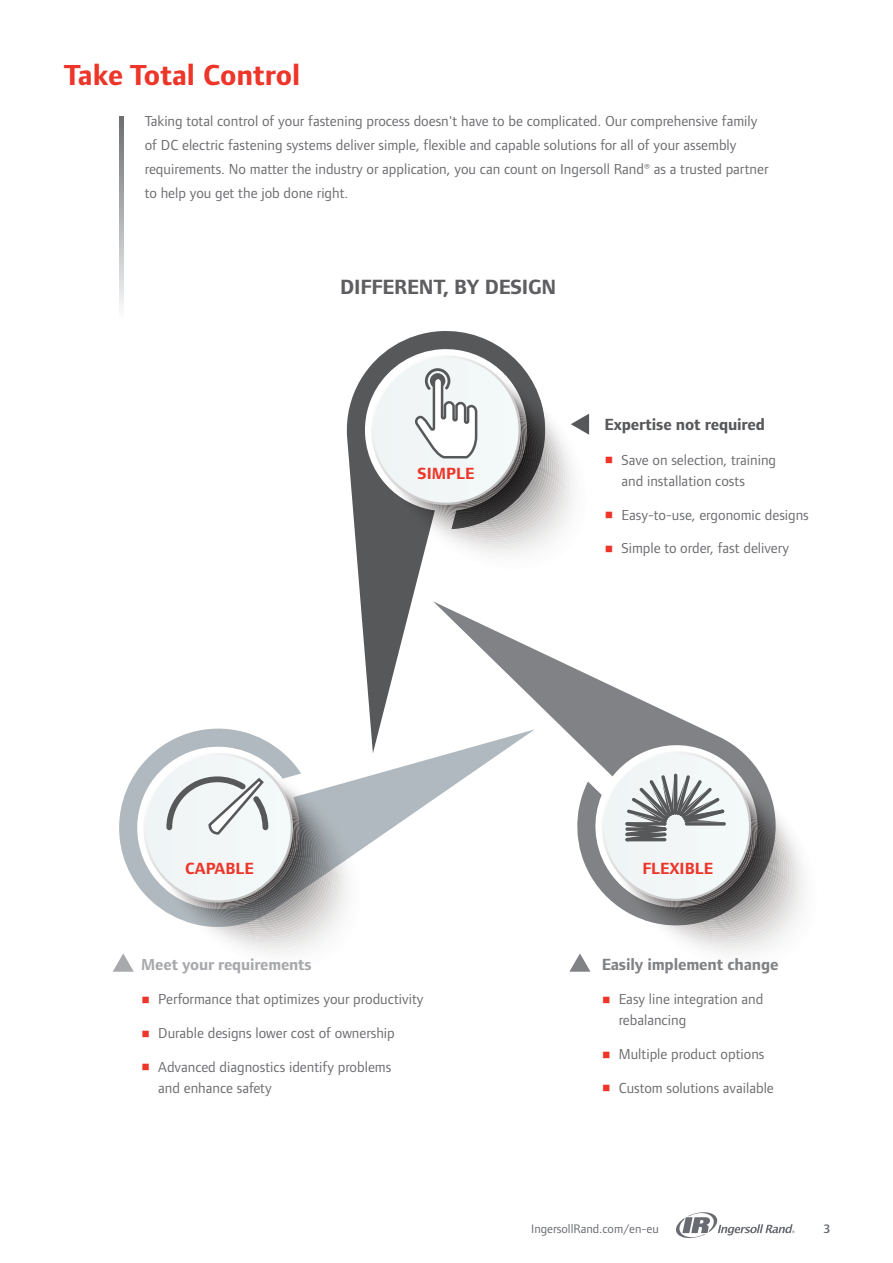
<style>
.page{position:relative;width:893px;height:1263px;background:#fff}
.page>*{position:absolute;margin:0;border:0;box-sizing:border-box;transform-origin:0 0}
.t1{font:700 30px "Foundry Form Sans";color:#ee3529}
.t2{font:700 21.3px "Foundry Form Sans";letter-spacing:-.01em;color:#5e5e61}
.t3{font:700 16.8px "Foundry Form Sans";color:#ee3529}
.t4{font:700 16.8px "Foundry Form Sans";letter-spacing:-.01em;color:#808285}
.t5{font:700 16.8px "Foundry Form Sans";letter-spacing:-.01em;color:#57585a}
.t6{font:700 16.5px "Foundry Form Sans";letter-spacing:-.01em;color:#a8a9ad}
.t7{font:15px/24px "Foundry Form Sans";color:#6c6d70}
.t8{font:12.75px "Foundry Form Sans";color:#696b73}
.t9{font:600 12.75px "Foundry Form Sans";color:#696b73}
.s1{color:#ee3529}
</style>
<div class="page">
<svg style="left:119px;top:729px;width:314px;height:172px"></svg>
<svg style="left:433px;top:655px;width:317px;height:243px"></svg>
<svg style="left:346px;top:331px;width:200px;height:422px"></svg>
<svg style="left:362px;top:760px;width:2px;height:141px"></svg>
<svg style="left:608px;top:760px;width:197px;height:194px"></svg>
<svg style="left:151px;top:760px;width:211px;height:194px"></svg>
<svg style="left:119px;top:117px;width:4px;height:191px"></svg>
<svg style="left:113px;top:953px;width:21px;height:19px"></svg>
<svg style="left:569px;top:953px;width:21px;height:19px"></svg>
<svg style="left:378px;top:361px;width:211px;height:211px"></svg>
<svg style="left:676px;top:1212px;width:119px;height:26px"></svg>
<h1 class="t1" style="left:64px;top:58px;width:238px">Take Total Control</h1>
<p class="t7" style="left:145px;top:109px;width:625px">Taking total control of your fastening process doesn't have to be complicated. Our comprehensive family of DC electric fastening systems deliver simple, flexible and capable solutions for all of your assembly requirements. No matter the industry or application, you can count on Ingersoll Rand® as a trusted partner to help you get the job done right.</p>
<h2 class="t2" style="left:340px;top:275px;width:218px">DIFFERENT, BY DESIGN</h2>
<p class="t3" style="left:418px;top:464px;width:58px">SIMPLE</p>
<p class="t5" style="left:605px;top:415px;width:162px">Expertise not required</p>
<p class="t7" style="left:622px;top:449px;width:156px;line-height:21px;text-indent:-17px"><span class="s1">○</span> Save on selection, training and installation costs</p>
<p class="t7" style="left:605px;top:502px;width:206px"><span class="s1">○</span> Easy-to-use, ergonomic designs</p>
<p class="t7" style="left:605px;top:536px;width:186px"><span class="s1">○</span> Simple to order, fast delivery</p>
<p class="t3" style="left:185px;top:858px;width:70px">CAPABLE</p>
<p class="t3" style="left:642px;top:858px;width:72px">FLEXIBLE</p>
<p class="t6" style="left:141px;top:955px;width:172px">Meet your requirements</p>
<p class="t7" style="left:141px;top:987px;width:284px"><span class="s1">○</span> Performance that optimizes your productivity</p>
<p class="t7" style="left:141px;top:1021px;width:255px"><span class="s1">○</span> Durable designs lower cost of ownership</p>
<p class="t7" style="left:158px;top:1056px;width:235px;line-height:21px;text-indent:-17px"><span class="s1">○</span> Advanced diagnostics identify problems and enhance safety</p>
<p class="t4" style="left:602px;top:955px;width:178px">Easily implement change</p>
<p class="t7" style="left:619px;top:989px;width:146px;line-height:21px;text-indent:-17px"><span class="s1">○</span> Easy line integration and rebalancing</p>
<p class="t7" style="left:602px;top:1042px;width:164px"><span class="s1">○</span> Multiple product options</p>
<p class="t7" style="left:602px;top:1076px;width:174px"><span class="s1">○</span> Custom solutions available</p>
<p class="t8" style="left:531px;top:1222px;width:129px">IngersollRand.com/en-eu</p>
<p class="t9" style="left:824px;top:1222px;width:8px">3</p>
</div>
